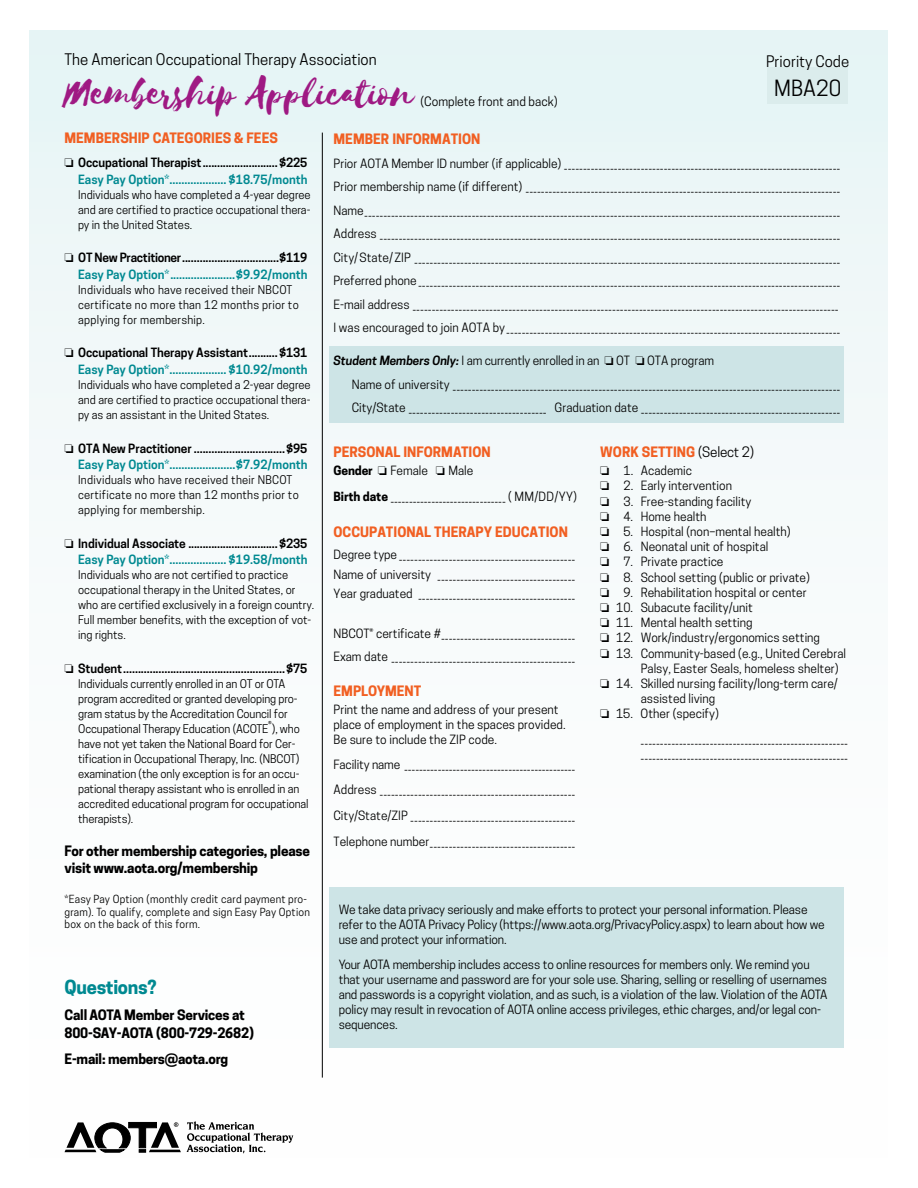
<style>
.page{position:relative;width:918px;height:1188px;background:#fff}
.page>*{position:absolute;margin:0;border:0;box-sizing:border-box;transform-origin:0 0}
.t1{font:45px "Selima";letter-spacing:-.01em;color:#9f1983}
.t2{font:21px "Cooper Hewitt";color:#000}
.t3{font:700 18.3px "Cooper Hewitt";letter-spacing:-.015em;color:#008991}
.t4{font:15px "Cooper Hewitt";color:#000}
.t5{font:700 13.5px/16.6px "Cooper Hewitt";letter-spacing:-.015em;color:#000}
.t6{font:700 13.5px "Cooper Hewitt";color:#f15f22}
.t7{font:700 13.5px "Cooper Hewitt";color:#f15f22}
.t8{font:12.15px "Cooper Hewitt";color:#000}
.t9{font:12px/15.1px "Cooper Hewitt";color:#000}
.t10{font:600 12px/16.6px "Cooper Hewitt";letter-spacing:-.01em;color:#000;text-align:right}
.t11{font:600 12px/16.6px "Cooper Hewitt";letter-spacing:-.01em;color:#008991;text-align:right}
.t12{font:11.25px/15px "Cooper Hewitt";letter-spacing:-.005em;color:#000;text-align:justify}
.t13{font:11.25px/15px "Cooper Hewitt";letter-spacing:.02em;color:#000}
.t14{font:10.5px/12.1px "Cooper Hewitt";letter-spacing:.02em;color:#000}
.s1{color:#008991}
.s2{color:#000}
.s3{font-weight:600;font-style:italic}
.s4{font-weight:700}
.s5{font-weight:400;color:#000}
</style>
<div class="page">
<div style="left:0;top:0;width:918px;height:1188px;background:linear-gradient(to bottom,#e8f5f6,#fff)"></div>
<div style="left:329px;top:346px;width:514px;height:77px;background:#cde4e6"></div>
<svg style="left:65px;top:1121px;width:228px;height:32px"></svg>
<hr style="left:322px;top:133px;width:1px;height:945px;background:#000">
<div style="left:767px;top:68px;width:81px;height:36px;background:#dbecec"></div>
<div style="left:0;top:1159px;width:918px;height:29px;background:#fff"></div>
<div style="left:0;top:0;width:918px;height:29px;background:#fff"></div>
<div style="left:889px;top:0;width:29px;height:1188px;background:#fff"></div>
<div style="left:0;top:0;width:28px;height:1188px;background:#fff"></div>
<div style="left:329px;top:887px;width:514px;height:161px;background:#cde4e6"></div>
<p class="t4" style="left:64px;top:50px;width:314px">The American Occupational Therapy Association</p>
<h1 class="t1" style="left:64px;top:68px;width:352px">Membership Application</h1>
<p class="t8" style="left:420px;top:94px;width:139px">(Complete front and back)</p>
<p class="t4" style="left:766px;top:52px;width:84px">Priority Code</p>
<h2 class="t2" style="left:774px;top:75px;width:69px">MBA20</h2>
<p class="t7" style="left:64px;top:130px;width:215px">MEMBERSHIP CATEGORIES &amp; FEES</p>
<p class="t10" style="left:64px;top:154px;width:244px">□ Occupational Therapist..........................$225<br><span class="s1">Easy Pay Option*................... $18.75/month</span></p>
<p class="t12" style="left:78px;top:187px;width:234px">Individuals who have completed a 4-year degree and are certified to practice occupational thera&shy;py in the United States.</p>
<p class="t10" style="left:64px;top:249px;width:244px">□ OT New Practitioner.................................$119<br><span class="s1">Easy Pay Option*......................$9.92/month</span></p>
<p class="t13" style="left:78px;top:282px;width:222px">Individuals who have received their NBCOT certificate no more than 12 months prior to applying for membership.</p>
<p class="t11" style="left:64px;top:345px;width:244px"><span class="s2">□ Occupational Therapy Assistant..........$131<br></span>Easy Pay Option*................... $10.92/month</p>
<p class="t12" style="left:78px;top:377px;width:234px">Individuals who have completed a 2-year degree and are certified to practice occupational thera&shy;py as an assistant in the United States.</p>
<p class="t10" style="left:64px;top:440px;width:245px">□ OTA New Practitioner ...............................$95<br><span class="s1">Easy Pay Option*......................$7.92/month</span></p>
<p class="t13" style="left:78px;top:473px;width:222px">Individuals who have received their NBCOT certificate no more than 12 months prior to applying for membership.</p>
<p class="t10" style="left:64px;top:535px;width:244px">□ Individual Associate ...............................$235<br><span class="s1">Easy Pay Option*................... $19.58/month</span></p>
<p class="t12" style="left:78px;top:568px;width:237px;text-align:left">Individuals who are not certified to practice occupational therapy in the United States, or who are certified exclusively in a foreign country.<br>Full member benefits, with the exception of vot&shy;ing rights.</p>
<p class="t10" style="left:64px;top:660px;width:244px">□ Student.......................................................$75</p>
<p class="t12" style="left:78px;top:676px;width:232px;text-align:left">Individuals currently enrolled in an OT or OTA program accredited or granted developing pro&shy;gram status by the Accreditation Council for Occupational Therapy Education (ACOTE®), who have not yet taken the National Board for Cer&shy;tification in Occupational Therapy, Inc. (NBCOT) examination (the only exception is for an occu&shy;pational therapy assistant who is enrolled in an accredited educational program for occupational therapists).</p>
<p class="t5" style="left:64px;top:843px;width:247px">For other membership categories, please visit www.aota.org/membership</p>
<p class="t14" style="left:64px;top:893px;width:247px">*Easy Pay Option (monthly credit card payment pro&shy;gram). To qualify, complete and sign Easy Pay Option box on the back of this form.</p>
<h3 class="t3" style="left:64px;top:976px;width:94px">Questions?</h3>
<p class="t5" style="left:64px;top:1006px;width:191px;line-height:18.3px">Call AOTA Member Services at<br>800-SAY-AOTA (800-729-2682)</p>
<p class="t5" style="left:64px;top:1051px;width:165px">E-mail: members@aota.org</p>
<p class="t6" style="left:334px;top:131px;width:148px">MEMBER INFORMATION</p>
<p class="t9" style="left:334px;top:151px;width:508px;line-height:23.5px">Prior AOTA Member ID number (if applicable) ________________________________________________________________________ Prior membership name (if different) __________________________________________________________________________________ Name____________________________________________________________________________________________________________________________ Address ________________________________________________________________________________________________________________________ City/ State/ ZIP _______________________________________________________________________________________________________________ Preferred phone______________________________________________________________________________________________________________ E-mail address _______________________________________________________________________________________________________________ I was encouraged to join AOTA by_______________________________________________________________________________________</p>
<p class="t9" style="left:352px;top:349px;width:490px;line-height:23.5px;text-indent:-18px"><span class="s3">Student Members Only:</span> I am currently enrolled in an □ OT □ OTA program<br>Name of university _____________________________________________________________________________________________________<br>City/State ____________________________________ Graduation date ____________________________________________________</p>
<p class="t6" style="left:334px;top:444px;width:159px">PERSONAL INFORMATION</p>
<p class="t9" style="left:334px;top:458px;width:245px;line-height:25.8px"><span class="s4">Gender</span> □ Female □ Male<br><span class="s4">Birth date</span> _______________________________ ( MM/DD/YY)</p>
<p class="t6" style="left:334px;top:524px;width:236px">OCCUPATIONAL THERAPY EDUCATION</p>
<p class="t9" style="left:334px;top:544px;width:243px;line-height:19.8px;text-align:justify">Degree type ______________________________________________ Name of university ____________________________________ Year graduated _________________________________________</p>
<p class="t9" style="left:334px;top:622px;width:243px;line-height:22.8px">NBCOT® certificate #___________________________________<br>Exam date ________________________________________________</p>
<p class="t6" style="left:334px;top:682px;width:89px">EMPLOYMENT</p>
<p class="t9" style="left:334px;top:702px;width:234px">Print the name and address of your present place of employment in the spaces provided.<br>Be sure to include the ZIP code.</p>
<p class="t9" style="left:334px;top:751px;width:243px;line-height:25.8px;text-align:justify">Facility name ______________________________________________ Address ___________________________________________________ City/State/ZIP ___________________________________________ Telephone number______________________________________</p>
<p class="t6" style="left:600px;top:444px;width:155px">WORK SETTING <span class="s5">(Select 2)</span></p>
<p class="t9" style="left:600px;top:463px;width:93px">□ 1. Academic</p>
<p class="t9" style="left:600px;top:478px;width:133px">□ 2. Early intervention</p>
<p class="t9" style="left:600px;top:494px;width:153px">□ 3. Free-standing facility</p>
<p class="t9" style="left:600px;top:509px;width:108px">□ 4. Home health</p>
<p class="t9" style="left:600px;top:524px;width:192px">□ 5. Hospital (non–mental health)</p>
<p class="t9" style="left:600px;top:539px;width:170px">□ 6. Neonatal unit of hospital</p>
<p class="t9" style="left:600px;top:554px;width:125px">□ 7. Private practice</p>
<p class="t9" style="left:600px;top:570px;width:211px">□ 8. School setting (public or private)</p>
<p class="t9" style="left:600px;top:585px;width:208px">□ 9. Rehabilitation hospital or center</p>
<p class="t9" style="left:600px;top:600px;width:154px">□ 10. Subacute facility/unit</p>
<p class="t9" style="left:600px;top:615px;width:154px">□ 11. Mental health setting</p>
<p class="t9" style="left:600px;top:630px;width:221px">□ 12. Work/industry/ergonomics setting</p>
<p class="t9" style="left:641px;top:646px;width:207px;text-indent:-41px">□ 13. Community-based (e.g., United Cerebral<br>Palsy, Easter Seals, homeless shelter)</p>
<p class="t9" style="left:641px;top:676px;width:199px;text-indent:-41px">□ 14. Skilled nursing facility/long-term care/ assisted living</p>
<p class="t9" style="left:641px;top:702px;width:209px;line-height:24.3px;text-indent:-41px">□ 15. Other (specify) ______________________________________________________</p>
<p class="t9" style="left:641px;top:746px;width:209px">______________________________________________________</p>
<p class="t9" style="left:339px;top:902px;width:488px">We take data privacy seriously and make efforts to protect your personal information. Please refer to the AOTA Privacy Policy (https://www.aota.org/PrivacyPolicy.aspx) to learn about how we use and protect your information.</p>
<p class="t9" style="left:339px;top:957px;width:490px">Your AOTA membership includes access to online resources for members only. We remind you that your username and password are for your sole use. Sharing, selling or reselling of usernames and passwords is a copyright violation, and as such, is a violation of the law. Violation of the AOTA policy may result in revocation of AOTA online access privileges, ethic charges, and/or legal con&shy;sequences.</p>
</div>
